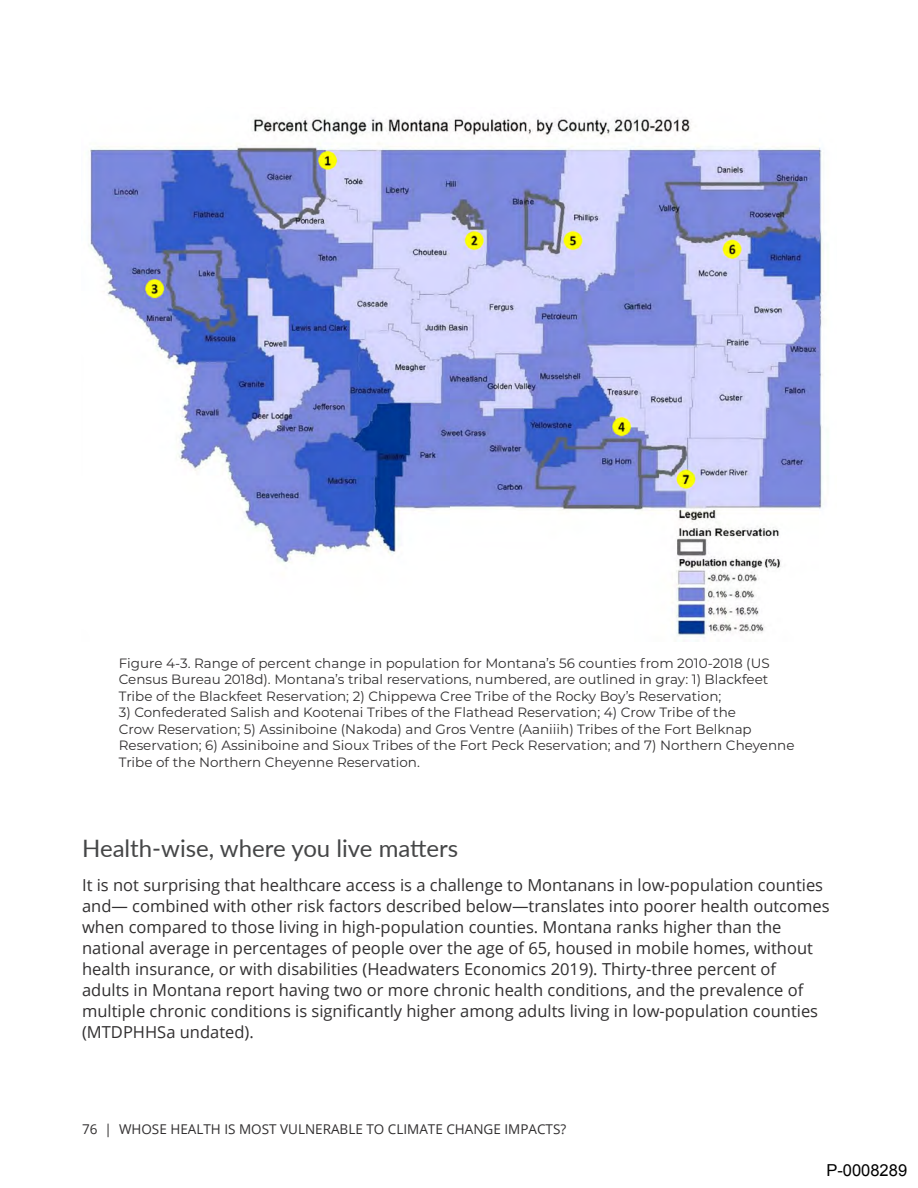
<style>
.page{position:relative;width:918px;height:1188px;background:#fff}
.page>*{position:absolute;margin:0;border:0;box-sizing:border-box;transform-origin:0 0}
.Heading_3_-_sub-SUBs{font:24px "Lato";color:#454647}
.body____Opens_San{font:16.5px/21px "Open Sans";color:#312f30}
.t1{font:16.5px "Arial";color:#000}
.figure_caption{font:13.5px/16.5px "Montserrat";color:#312f30;text-align:justify}
.t2{font:13.5px "Open Sans";color:#312f30}
</style>
<div class="page">
<img style="left:89px;top:117px;width:735px;height:520px">
<p class="figure_caption" style="left:119px;top:654px;width:652px">Figure 4-3. Range of percent change in population for Montana’s 56 counties from 2010-2018 (US Census Bureau 2018d). Montana’s tribal reservations, numbered, are outlined in gray: 1) Blackfeet Tribe of the Blackfeet Reservation; 2) Chippewa Cree Tribe of the Rocky Boy’s Reservation;</p>
<p class="figure_caption" style="left:119px;top:704px;width:677px;text-align:left">3) Confederated Salish and Kootenai Tribes of the Flathead Reservation; 4) Crow Tribe of the<br>Crow Reservation; 5) Assiniboine (Nakoda) and Gros Ventre (Aaniiih) Tribes of the Fort Belknap Reservation; 6) Assiniboine and Sioux Tribes of the Fort Peck Reservation; and 7) Northern Cheyenne Tribe of the Northern Cheyenne Reservation.</p>
<p class="Heading_3_-_sub-SUBs" style="left:82px;top:831px;width:378px">Health-wise, where you live matters</p>
<p class="body____Opens_San" style="left:82px;top:874px;width:749px">It is not surprising that healthcare access is a challenge to Montanans in low-population counties and— combined with other risk factors described below—translates into poorer health outcomes when compared to those living in high-population counties. Montana ranks higher than the national average in percentages of people over the age of 65, housed in mobile homes, without health insurance, or with disabilities (Headwaters Economics 2019). Thirty-three percent of<br>adults in Montana report having two or more chronic health conditions, and the prevalence of multiple chronic conditions is significantly higher among adults living in low-population counties (MTDPHHSa undated).</p>
<p class="t2" style="left:82px;top:1120px;width:486px">76 | WHOSE HEALTH IS MOST VULNERABLE TO CLIMATE CHANGE IMPACTS?</p>
<p class="t1" style="left:826px;top:1159px;width:82px">P-0008289</p>
</div>
